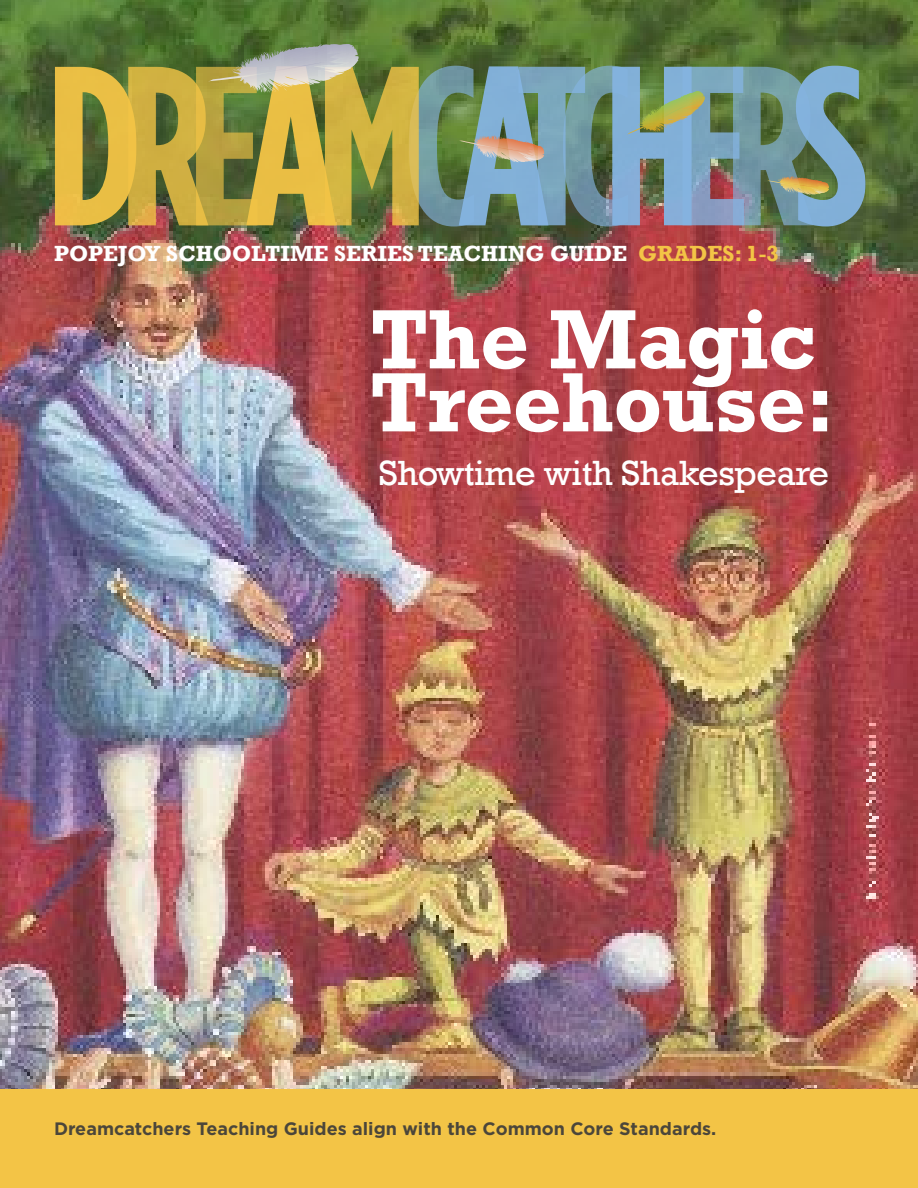
<style>
.page{position:relative;width:918px;height:1188px;background:#fff}
.page>*{position:absolute;margin:0;border:0;box-sizing:border-box;transform-origin:0 0}
.t1{font:700 226.5px "Gotham Condensed";letter-spacing:-.1em;color:#85b4e1}
.t2{font:700 85.5px "Rockwell";letter-spacing:-.01em;color:#fff}
.t3{font:36px "Rockwell";letter-spacing:-.01em;color:#fff}
.t4{font:700 22.5px "Rockwell";color:#fff}
.t5{font:700 22.5px "Rockwell";color:#f3c446}
.t6{font:700 18px "Gotham";color:#383839}
.s1{color:#f3c446}
</style>
<div class="page">
<img style="left:0;top:0;width:918px;height:1089px">
<svg style="left:192px;top:46px;width:4px;height:5px"></svg>
<svg style="left:208px;top:44px;width:151px;height:37px;background:#91a08c"></svg>
<svg style="left:459px;top:135px;width:86px;height:26px;background:#9f8f56"></svg>
<svg style="left:627px;top:91px;width:78px;height:44px;background:#788934"></svg>
<svg style="left:767px;top:176px;width:62px;height:18px"></svg>
<div style="left:0;top:1089px;width:918px;height:99px;background:#f3c446"></div>
<h1 class="t1" style="left:47px;top:13px;width:822px"><span class="s1">DREAM</span>CATCHERS</h1>
<p class="t4" style="left:54px;top:240px;width:575px">POPEJOY SCHOOLTIME SERIES TEACHING GUIDE</p>
<p class="t5" style="left:638px;top:240px;width:142px">GRADES: 1-3</p>
<h2 class="t2" style="left:370px;top:288px;width:447px">The Magic</h2>
<h2 class="t2" style="left:370px;top:351px;width:467px">Treehouse:</h2>
<h3 class="t3" style="left:379px;top:453px;width:452px">Showtime with Shakespeare</h3>
<p class="t6" style="left:54px;top:1119px;width:664px">Dreamcatchers Teaching Guides align with the Common Core Standards.</p>
</div>
